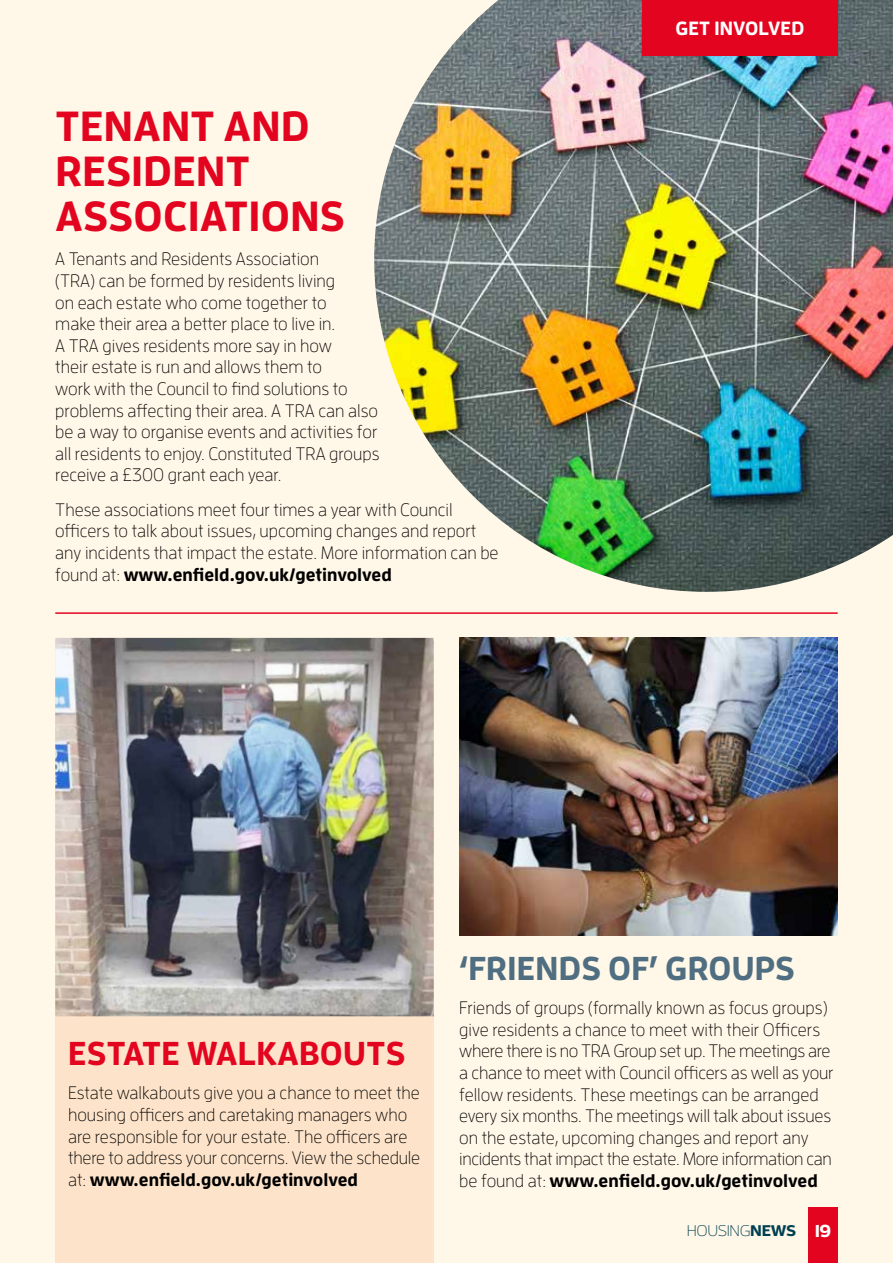
<style>
.page{position:relative;width:893px;height:1263px;background:#fff7e7}
.page>*{position:absolute;margin:0;border:0;box-sizing:border-box;transform-origin:0 0}
.t1{font:700 42px/45px "Enzo OT";letter-spacing:.01em;color:#e30520}
.t2{font:700 33px "Enzo OT";letter-spacing:.01em;color:#506e81}
.t3{font:700 33px "Enzo OT";letter-spacing:.01em;color:#e30520}
.t4{font:700 19.05px "Enzo OT";letter-spacing:.01em;color:#fff}
.t5{font:300 18px/21.6px "Enzo OT";color:#000}
.t6{font:300 15.45px "Enzo OT";letter-spacing:-.02em;color:#004052;scale:1.1 1}
.s1{font-weight:700}
.s2{font-weight:700;font-size:17.4px;color:#fff}
</style>
<div class="page">
<img style="left:459px;top:638px;width:379px;height:297px">
<div style="left:55px;top:641px;width:379px;height:622px;background:#fde3c9"></div>
<img style="left:374px;top:0;width:519px;height:592px">
<img style="left:55px;top:638px;width:379px;height:378px">
<div style="left:642px;top:0;width:196px;height:55px;background:#e30520"></div>
<hr style="left:55px;top:612px;width:783px;height:2px;background:#e30520">
<div style="left:808px;top:1208px;width:30px;height:55px;background:#e30520"></div>
<h1 class="t1" style="left:55px;top:103px;width:291px">TENANT AND<br>RESIDENT<br>ASSOCIATIONS</h1>
<p class="t5" style="left:55px;top:248px;width:326px">A Tenants and Residents Association<br>(TRA) can be formed by residents living<br>on each estate who come together to<br>make their area a better place to live in.<br>A TRA gives residents more say in how<br>their estate is run and allows them to<br>work with the Council to find solutions to problems affecting their area. A TRA can also be a way to organise events and activities for all residents to enjoy. Constituted TRA groups receive a £300 grant each year.</p>
<p class="t5" style="left:55px;top:498px;width:445px">These associations meet four times a year with Council officers to talk about issues, upcoming changes and report any incidents that impact the estate. More information can be found at: <span class="s1">www.enfield.gov.uk/getinvolved</span></p>
<p class="t4" style="left:675px;top:16px;width:130px">GET INVOLVED</p>
<h2 class="t3" style="left:68px;top:1032px;width:338px">ESTATE WALKABOUTS</h2>
<p class="t5" style="left:68px;top:1082px;width:354px">Estate walkabouts give you a chance to meet the housing officers and caretaking managers who are responsible for your estate. The officers are there to address your concerns. View the schedule at: <span class="s1">www.enfield.gov.uk/getinvolved</span></p>
<h2 class="t2" style="left:459px;top:947px;width:337px">‘FRIENDS OF’ GROUPS</h2>
<p class="t5" style="left:459px;top:997px;width:376px">Friends of groups (formally known as focus groups) give residents a chance to meet with their Officers where there is no TRA Group set up. The meetings are a chance to meet with Council officers as well as your fellow residents. These meetings can be arranged every six months. The meetings will talk about issues on the estate, upcoming changes and report any incidents that impact the estate. More information can be found at: <span class="s1">www.enfield.gov.uk/getinvolved</span></p>
<p class="t6" style="left:687px;top:1221px;width:133px">HOUSING<span class="s1">NEWS</span> <span class="s2">19</span></p>
</div>
